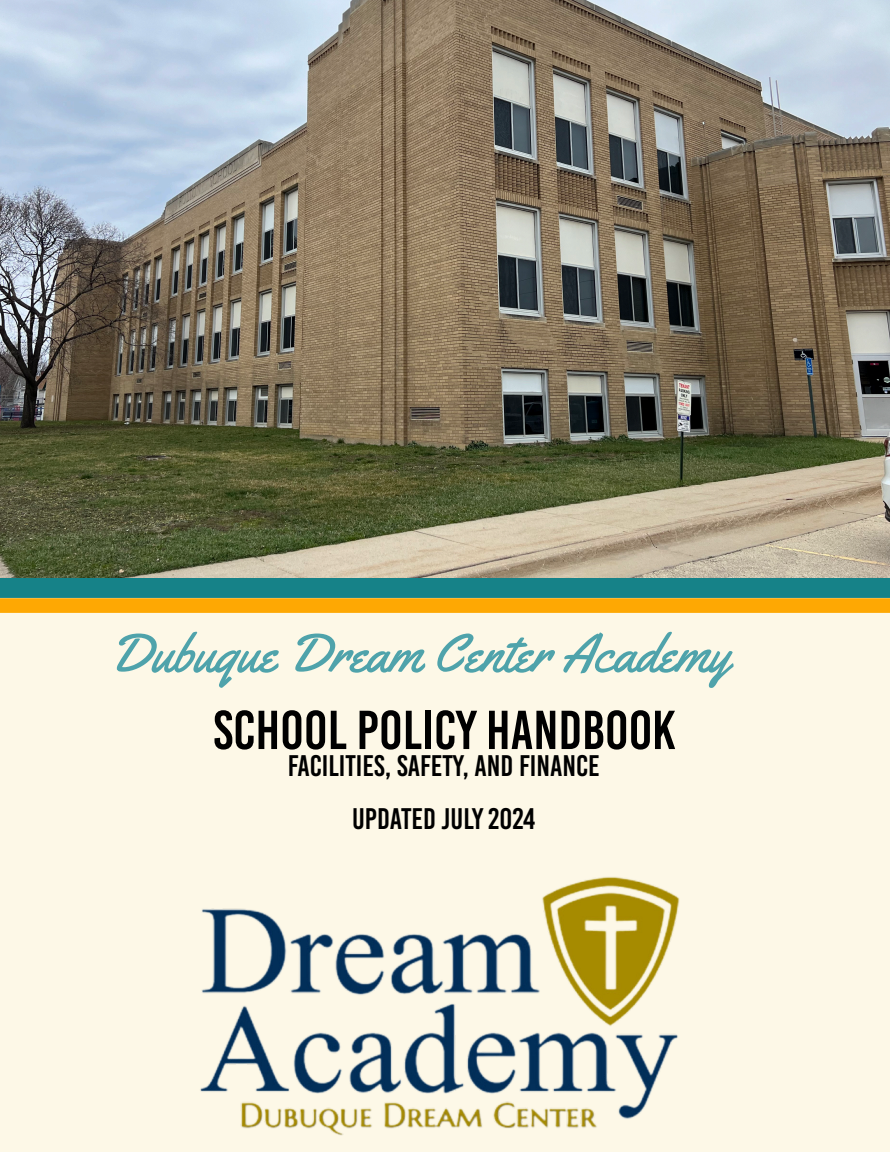
<style>
.page{position:relative;width:890px;height:1152px;background:#fff}
.page>*{position:absolute;margin:0;border:0;box-sizing:border-box;transform-origin:0 0}
.t1{font:54.8px "Bebas Kai";color:#000}
.t2{font:54.4px "Yellowtail";color:#4fa3ab}
.t3{font:29.6px/52.8px "Bebas Kai";color:#000;text-align:center}
</style>
<div class="page">
<div style="left:0;top:578px;width:890px;height:574px;background:#fdf8e7"></div>
<div style="left:0;top:598px;width:890px;height:15px;background:#fea803"></div>
<img style="left:67px;top:865px;width:754px;height:287px">
<img style="left:0;top:0;width:890px;height:578px">
<h2 class="t2" style="left:109px;top:619px;width:622px">Dubuque Dream Center Academy</h2>
<h1 class="t1" style="left:213px;top:701px;width:464px">SCHOOL POLICY HANDBOOK</h1>
<p class="t3" style="left:288px;top:739px;width:314px">FACILITIES, SAFETY, AND FINANCE<br>UPDATED JULY 2024</p>
</div>
